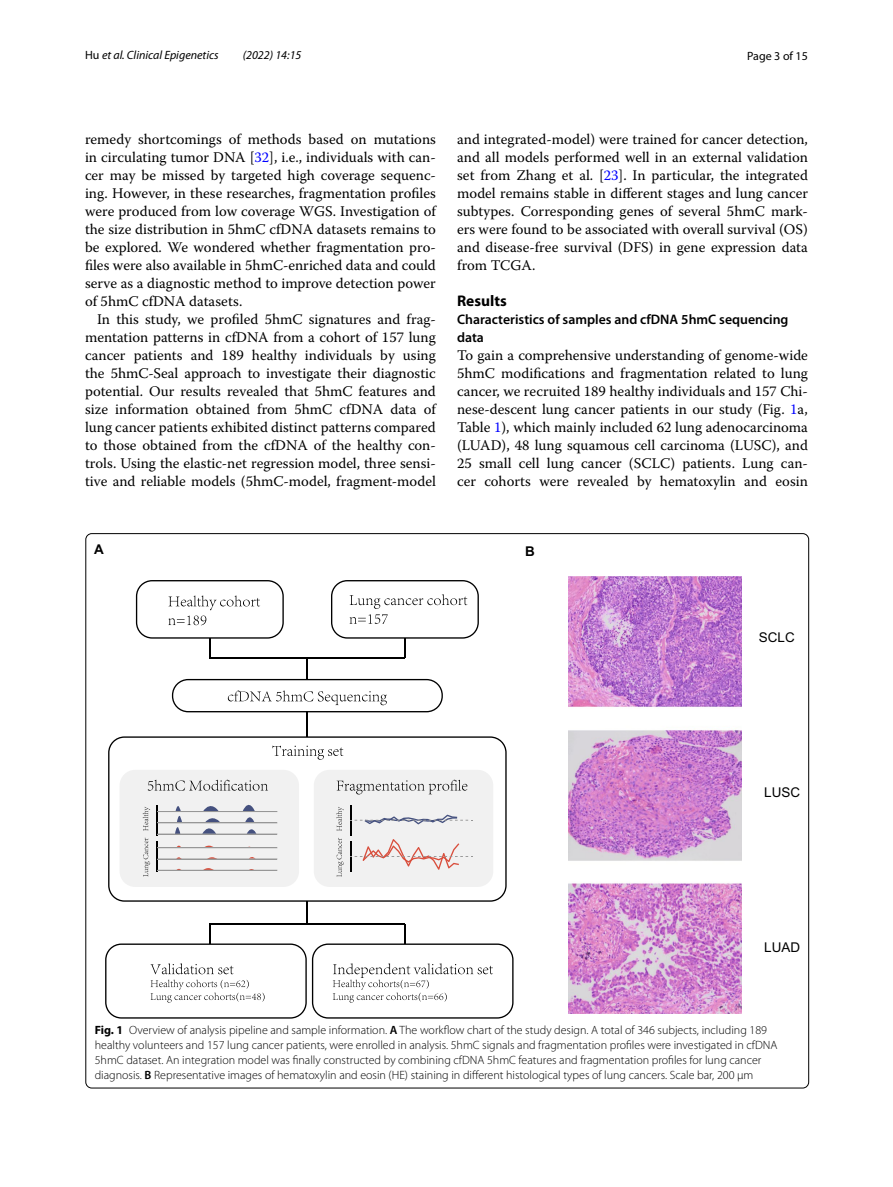
<style>
.page{position:relative;width:893px;height:1187px;background:#fff}
.page>*{position:absolute;margin:0;border:0;box-sizing:border-box;transform-origin:0 0}
.t1{font:700 15.45px "Myriad Pro";color:#000}
.t2{font:14.7px/18px "Warnock Pro";color:#000;text-align:justify}
.t3{font:600 13.8px/18px "Myriad Pro";color:#000}
.t4{font:13.5px "Arial";color:#000}
.t5{font:700 13.5px "Arial";color:#000}
.t6{font:300 12px/15px "Myriad Pro";color:#000}
.t7{font:italic 12px "Myriad Pro";color:#000}
.t8{font:12px "Myriad Pro";color:#000}
.s1{font-style:normal}
.s2{color:#00f}
.s3{font-weight:700}
.s4{font-weight:600}
</style>
<div class="page">
<img style="left:568px;top:576px;width:174px;height:437px">
<hr style="left:209px;top:638px;width:2px;height:20px;background:#000">
<hr style="left:404px;top:638px;width:2px;height:20px;background:#000">
<hr style="left:210px;top:657px;width:195px;height:1px;background:#000">
<svg style="left:108px;top:736px;width:399px;height:165px;fill:#f1f1f1"></svg>
<svg style="left:307px;top:901px;width:1px;height:22px"></svg>
<hr style="left:210px;top:923px;width:195px;height:1px;background:#000">
<hr style="left:209px;top:923px;width:2px;height:20px;background:#000">
<hr style="left:404px;top:923px;width:2px;height:20px;background:#000">
<svg style="left:331px;top:580px;width:148px;height:58px"></svg>
<svg style="left:136px;top:580px;width:148px;height:58px"></svg>
<svg style="left:172px;top:658px;width:271px;height:79px"></svg>
<svg style="left:272px;top:745px;width:71px;height:14px"></svg>
<svg style="left:337px;top:779px;width:130px;height:15px"></svg>
<svg style="left:336px;top:806px;width:8px;height:24px"></svg>
<svg style="left:337px;top:837px;width:7px;height:39px"></svg>
<svg style="left:148px;top:779px;width:120px;height:11px"></svg>
<svg style="left:143px;top:806px;width:7px;height:24px"></svg>
<svg style="left:143px;top:837px;width:7px;height:39px"></svg>
<svg style="left:105px;top:943px;width:409px;height:75px"></svg>
<p class="t7" style="left:85px;top:48px;width:135px"><span class="s1">Hu</span> et al. Clinical Epigenetics</p>
<p class="t7" style="left:243px;top:48px;width:60px">(2022) 14:15</p>
<p class="t8" style="left:747px;top:48px;width:62px">Page 3 of 15</p>
<p class="t2" style="left:85px;top:130px;width:352px">remedy shortcomings of methods based on mutations in circulating tumor DNA [<span class="s2">32</span>], i.e., individuals with can&shy;cer may be missed by targeted high coverage sequenc&shy;ing. However, in these researches, fragmentation profiles were produced from low coverage WGS. Investigation of the size distribution in 5hmC cfDNA datasets remains to be explored. We wondered whether fragmentation pro&shy;files were also available in 5hmC-enriched data and could serve as a diagnostic method to improve detection power of 5hmC cfDNA datasets.</p>
<p class="t2" style="left:85px;top:310px;width:352px;text-indent:12px">In this study, we profiled 5hmC signatures and frag&shy;mentation patterns in cfDNA from a cohort of 157 lung cancer patients and 189 healthy individuals by using the 5hmC-Seal approach to investigate their diagnostic potential. Our results revealed that 5hmC features and size information obtained from 5hmC cfDNA data of lung cancer patients exhibited distinct patterns compared to those obtained from the cfDNA of the healthy con&shy;trols. Using the elastic-net regression model, three sensi&shy;tive and reliable models (5hmC-model, fragment-model</p>
<p class="t2" style="left:457px;top:130px;width:352px">and integrated-model) were trained for cancer detection, and all models performed well in an external validation set from Zhang et al. [<span class="s2">23</span>]. In particular, the integrated model remains stable in different stages and lung cancer subtypes. Corresponding genes of several 5hmC mark&shy;ers were found to be associated with overall survival (OS) and disease-free survival (DFS) in gene expression data from TCGA.</p>
<p class="t1" style="left:457px;top:290px;width:51px">Results</p>
<p class="t3" style="left:457px;top:310px;width:333px">Characteristics of samples and cfDNA 5hmC sequencing data</p>
<p class="t2" style="left:457px;top:346px;width:352px">To gain a comprehensive understanding of genome-wide 5hmC modifications and fragmentation related to lung cancer, we recruited 189 healthy individuals and 157 Chi&shy;nese-descent lung cancer patients in our study (Fig. <span class="s2">1</span>a, Table <span class="s2">1</span>), which mainly included 62 lung adenocarcinoma (LUAD), 48 lung squamous cell carcinoma (LUSC), and 25 small cell lung cancer (SCLC) patients. Lung can&shy;cer cohorts were revealed by hematoxylin and eosin</p>
<p class="t5" style="left:94px;top:540px;width:11px">A</p>
<p class="t5" style="left:525px;top:541px;width:11px">B</p>
<p class="t4" style="left:759px;top:628px;width:37px">SCLC</p>
<p class="t4" style="left:764px;top:783px;width:37px">LUSC</p>
<p class="t4" style="left:764px;top:938px;width:37px">LUAD</p>
<p class="t6" style="left:95px;top:1022px;width:684px"><span class="s3">Fig. 1</span> Overview of analysis pipeline and sample information. <span class="s4">A</span> The workflow chart of the study design. A total of 346 subjects, including 189 healthy volunteers and 157 lung cancer patients, were enrolled in analysis. 5hmC signals and fragmentation profiles were investigated in cfDNA 5hmC dataset. An integration model was finally constructed by combining cfDNA 5hmC features and fragmentation profiles for lung cancer diagnosis. <span class="s4">B</span> Representative images of hematoxylin and eosin (HE) staining in different histological types of lung cancers. Scale bar, 200 μm</p>
</div>
